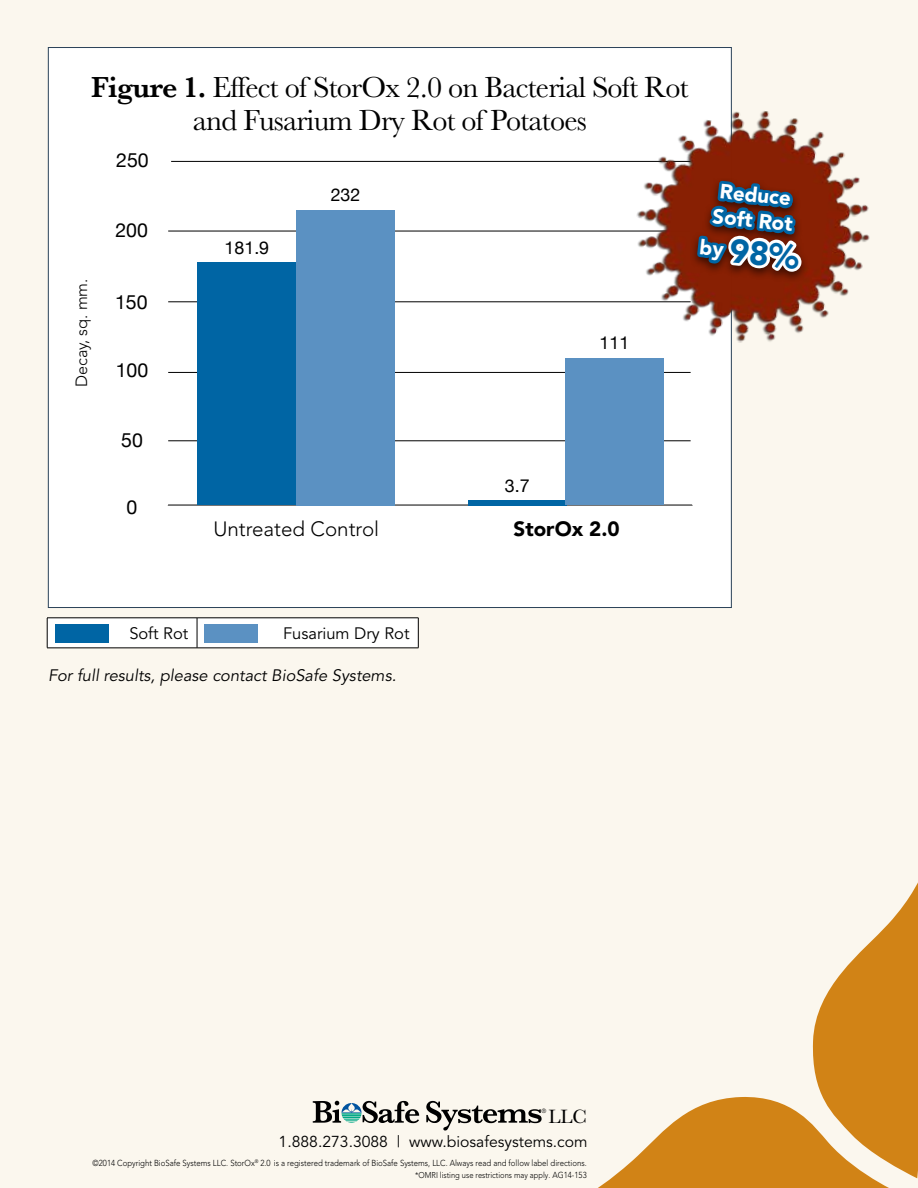
<style>
.page{position:relative;width:918px;height:1188px;background:#fbf7ee}
.page>*{position:absolute;margin:0;border:0;box-sizing:border-box;transform-origin:0 0}
.t1{font:900 33.3px "Avenir";color:#0065a4}
.t2{font:30.15px/33px "Baskerville";letter-spacing:-.025em;color:#000;text-align:center}
.t3{font:300 20.55px "Avenir";color:#000}
.t4{font:900 20.55px/25.5px "Avenir";color:#fff}
.t5{font:900 20.55px "Avenir";color:#000}
.t6{font:19.95px "Baskerville";color:#000}
.t7{font:19.5px "Helvetica Neue";color:#000}
.t8{font:17.85px "Helvetica Neue";color:#000}
.t9{font:italic 16.5px "Avenir";color:#000}
.t10{font:16.5px "Avenir";color:#000}
.t11{font:300 16.2px "Avenir";color:#000}
.t12{font:15.75px "Avenir";color:#000}
.t13{font:300 8.7px "Avenir";color:#000;scale:.9 1}
.t14{font:300 8.4px "Avenir";color:#000;scale:.9 1}
.t15{font:300 6.15px "Avenir";color:#000}
.s1{font-weight:600}
.s2{font-size:20.55px;color:#fff}
.s3{font-size:8.7px}
</style>
<div class="page">
<svg style="left:598px;top:882px;width:320px;height:306px"></svg>
<svg style="left:426px;top:1101px;width:116px;height:30px"></svg>
<svg style="left:313px;top:1101px;width:106px;height:22px"></svg>
<div style="left:48px;top:47px;width:684px;height:561px;background:#fff;border:1px solid #2a4258"></div>
<hr style="left:159px;top:231px;width:537px;height:1px;background:#000">
<hr style="left:171px;top:161px;width:537px;height:1px;background:#000">
<hr style="left:159px;top:301px;width:544px;height:1px;background:#000">
<hr style="left:158px;top:372px;width:545px;height:1px;background:#000">
<hr style="left:158px;top:440px;width:545px;height:1px;background:#000">
<hr style="left:156px;top:505px;width:542px;height:1px;background:#000">
<div style="left:691px;top:137px;width:35px;height:376px;background:#fff;border-radius:15px"></div>
<div style="left:145px;top:138px;width:23px;height:374px;background:#fff;border-radius:9px"></div>
<div style="left:198px;top:262px;width:98px;height:243px;background:#0065a4"></div>
<div style="left:468px;top:500px;width:99px;height:5px;background:#0065a4"></div>
<div style="left:296px;top:210px;width:99px;height:295px;background:#5b91c2"></div>
<div style="left:565px;top:358px;width:99px;height:147px;background:#5b91c2"></div>
<div style="left:48px;top:619px;width:370px;height:29px;background:#fff"></div>
<hr style="left:47px;top:618px;width:150px;height:1px;background:#000">
<hr style="left:47px;top:618px;width:1px;height:30px;background:#000">
<hr style="left:197px;top:618px;width:221px;height:1px;background:#000">
<hr style="left:197px;top:618px;width:1px;height:30px;background:#000">
<hr style="left:418px;top:618px;width:1px;height:30px;background:#000">
<hr style="left:47px;top:648px;width:150px;height:1px;background:#000">
<hr style="left:197px;top:648px;width:221px;height:1px;background:#000">
<div style="left:55px;top:624px;width:54px;height:19px;background:#0065a4"></div>
<div style="left:204px;top:624px;width:54px;height:19px;background:#5b91c2"></div>
<img style="left:625px;top:96px;width:245px;height:259px">
<div style="left:690px;top:177px;width:120px;height:106px;background:#882003"></div>
<svg style="left:694px;top:139px;width:111px;height:168px"></svg>
<h2 class="t2" style="left:91px;top:71px;width:599px"><span class="s1">Figure 1.</span> Effect of StorOx 2.0 on Bacterial Soft Rot and Fusarium Dry Rot of Potatoes</h2>
<h3 class="t11" style="left:72px;top:387px;width:110px;rotate:-90deg">Decay, sq. mm.</h3>
<h3 class="t7" style="left:116px;top:146px;width:34px">250</h3>
<h3 class="t7" style="left:115px;top:216px;width:34px">200</h3>
<h3 class="t7" style="left:115px;top:288px;width:34px">150</h3>
<h3 class="t7" style="left:116px;top:356px;width:34px">100</h3>
<h3 class="t8" style="left:225px;top:235px;width:46px">181.9</h3>
<h3 class="t8" style="left:331px;top:182px;width:31px">232</h3>
<h3 class="t8" style="left:600px;top:330px;width:31px">111</h3>
<h3 class="t4" style="left:717px;top:178px;width:82px;rotate:6deg">Reduce<br>Soft Rot</h3>
<h1 class="t1" style="left:702px;top:227px;width:102px;rotate:6deg"><span class="s2">by</span> 98%</h1>
<h3 class="t7" style="left:121px;top:426px;width:23px">50</h3>
<h3 class="t7" style="left:127px;top:493px;width:12px">0</h3>
<h3 class="t8" style="left:505px;top:473px;width:26px">3.7</h3>
<h3 class="t3" style="left:213px;top:517px;width:167px">Untreated Control</h3>
<h3 class="t5" style="left:514px;top:516px;width:108px">StorOx 2.0</h3>
<h3 class="t10" style="left:129px;top:624px;width:60px">Soft Rot</h3>
<h3 class="t10" style="left:283px;top:624px;width:128px">Fusarium Dry Rot</h3>
<h3 class="t9" style="left:48px;top:666px;width:350px">For full results, please contact BioSafe Systems.</h3>
<p class="t15" style="left:542px;top:1107px;width:6px">®</p>
<h3 class="t6" style="left:548px;top:1104px;width:40px">LLC</h3>
<h3 class="t12" style="left:279px;top:1133px;width:310px">1.888.273.3088 | www.biosafesystems.com</h3>
<p class="t13" style="left:93px;top:1158px;width:551px">©2014 Copyright BioSafe Systems LLC. StorOx<sup>®</sup> 2.0 is a registered trademark of BioSafe Systems, LLC. Always read and follow label directions.</p>
<p class="t14" style="left:415px;top:1170px;width:192px">*OMRI listing use restrictions may apply. <span class="s3">AG14-153</span></p>
</div>
